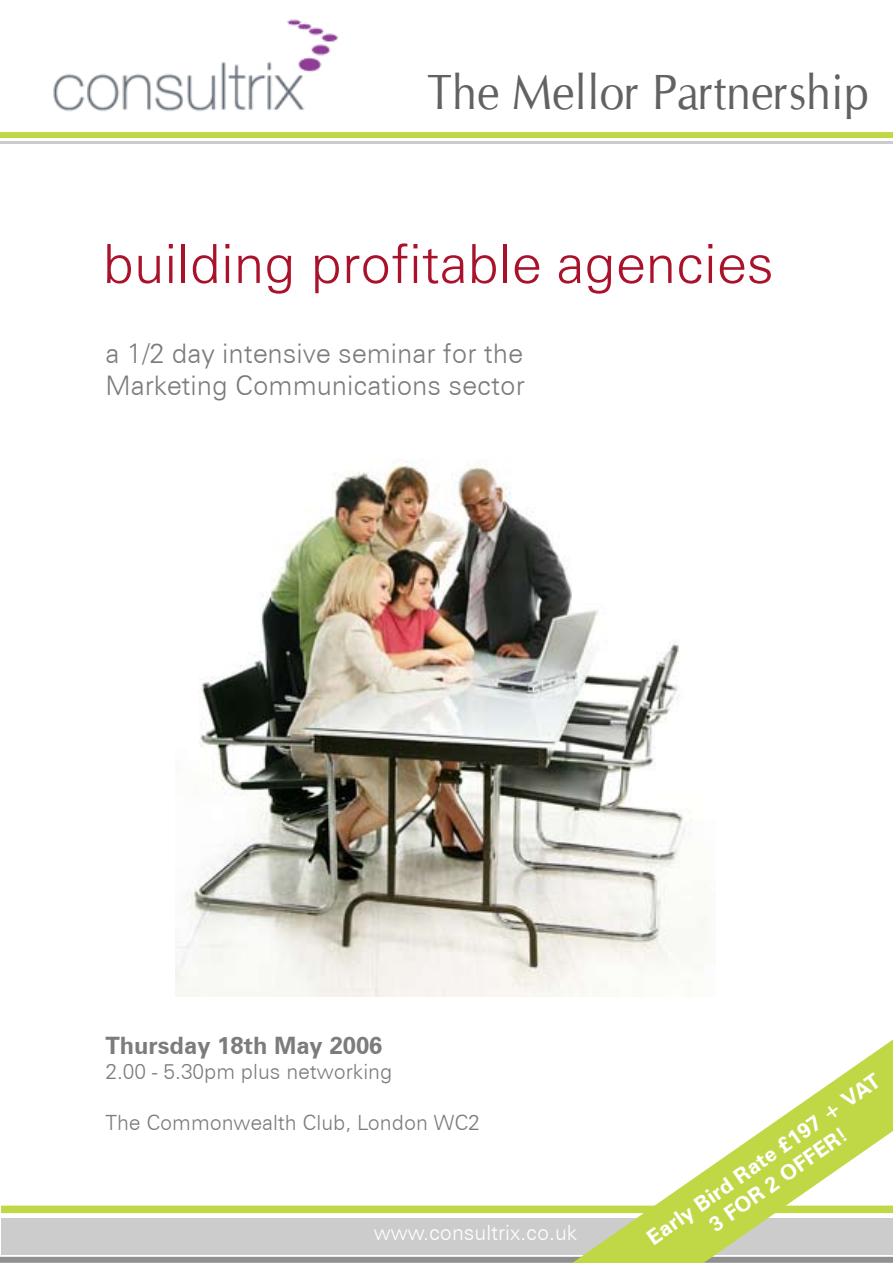
<style>
.page{position:relative;width:893px;height:1263px;background:#fff}
.page>*{position:absolute;margin:0;border:0;box-sizing:border-box;transform-origin:0 0}
.t1{font:300 54px "Zurich BT";color:#a9122a}
.t2{font:49.5px "Cg Omega";color:#626262;scale:.91 1}
.t3{font:300 27px/32.4px "Zurich BT";color:#7c7c7c}
.t4{font:700 24px "Zurich BT";color:#7c7c7c}
.t5{font:300 21px "Zurich BT";color:#7c7c7c}
.t6{font:700 21px/25px "Zurich BT";color:#fff;text-align:center;scale:1.04 1}
.t7{font:300 21px "Zurich BT";color:#fff}
</style>
<div class="page">
<img style="left:176px;top:459px;width:530px;height:537px">
<div style="left:1px;top:1217px;width:892px;height:37px;background:#ccc"></div>
<img style="left:53px;top:19px;width:286px;height:93px">
<div style="left:1px;top:1205px;width:892px;height:8px;background:#c0d845"></div>
<div style="left:0;top:132px;width:893px;height:6px;background:#c0d845"></div>
<div style="left:0;top:1257px;width:893px;height:6px;background:#909090"></div>
<hr style="left:0;top:141px;width:893px;height:3px;background:#ccc">
<svg style="left:475px;top:962px;width:418px;height:301px"></svg>
<h2 class="t2" style="left:427px;top:65px;width:487px">The Mellor Partnership</h2>
<h1 class="t1" style="left:103px;top:231px;width:673px">building profitable agencies</h1>
<p class="t3" style="left:105px;top:337px;width:421px">a 1/2 day intensive seminar for the<br>Marketing Communications sector</p>
<p class="t4" style="left:105px;top:1031px;width:279px">Thursday 18th May 2006</p>
<p class="t5" style="left:105px;top:1059px;width:288px">2.00 - 5.30pm plus networking</p>
<p class="t5" style="left:105px;top:1109px;width:376px">The Commonwealth Club, London WC2</p>
<p class="t7" style="left:374px;top:1220px;width:205px">www.consultrix.co.uk</p>
<p class="t6" style="left:642px;top:1229px;width:271px;rotate:-35deg">Early Bird Rate £197 + VAT<br>3 FOR 2 OFFER!</p>
</div>
